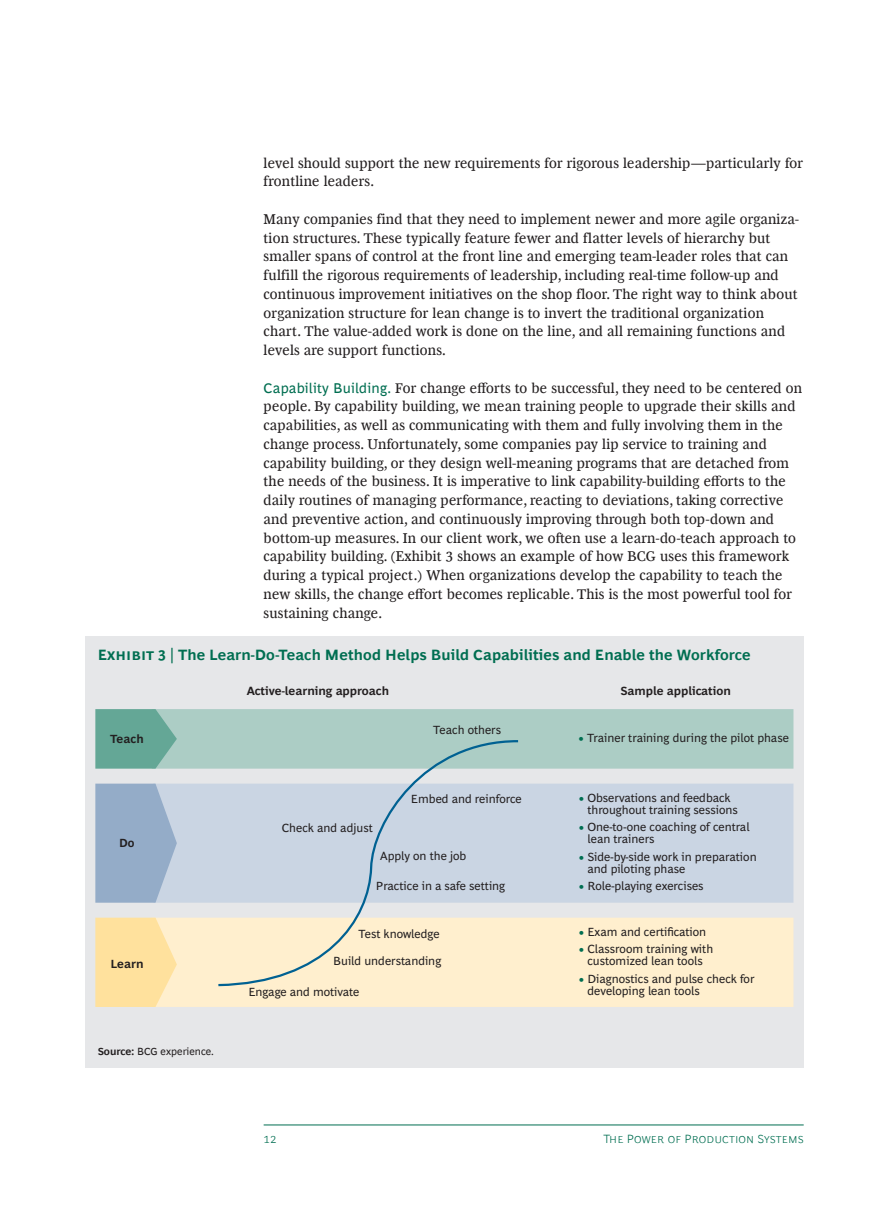
<style>
.page{position:relative;width:893px;height:1212px;background:#fff}
.page>*{position:absolute;margin:0;border:0;box-sizing:border-box;transform-origin:0 0}
.Exhibit_Title{font:700 15px "Henderson BCG Sans";letter-spacing:.005em;color:#006e51}
.Header-C{font:14.25px/18.8px "Henderson BCG Serif";letter-spacing:.015em;color:#231f20}
.Body_Copy{font:14.25px/18.8px "Henderson BCG Serif";letter-spacing:.015em;color:#231f20}
.t1{font:12px/12px "Henderson BCG Sans";color:#231f20}
.t2{font:700 12px "Henderson BCG Sans";color:#231f20}
.t3{font:300 12px "Henderson BCG Sans";letter-spacing:.01em;color:#006e51}
.t4{font:700 12px "Henderson BCG Sans";color:#231f20;scale:.96 1}
.Exhibit_footer{font:10.5px "Henderson BCG Sans";color:#231f20}
.s1{font-family:"Henderson BCG Sans";color:#006e51}
.s2{color:#006e51}
.s3{font-weight:700}
</style>
<div class="page">
<hr style="left:264px;top:1125px;width:540px;height:1px;background:#006e51">
<div style="left:85px;top:636px;width:719px;height:432px;background:#e6e7e9"></div>
<svg style="left:95px;top:709px;width:698px;height:60px;background:#a3c8bf"></svg>
<div style="left:177px;top:784px;width:616px;height:119px;background:#cad5e3"></div>
<svg style="left:95px;top:784px;width:82px;height:119px;background:#9bb1cb"></svg>
<div style="left:177px;top:918px;width:616px;height:89px;background:#ffefce"></div>
<svg style="left:95px;top:918px;width:82px;height:89px;background:#fee2a3"></svg>
<svg style="left:216px;top:739px;width:304px;height:248px;background:#d5dbd9"></svg>
<p class="Header-C" style="left:264px;top:152px;width:541px">level should support the new requirements for rigorous leadership—particularly for frontline leaders.</p>
<p class="Body_Copy" style="left:264px;top:208px;width:537px">Many companies find that they need to implement newer and more agile organiza&shy;tion structures. These typically feature fewer and flatter levels of hierarchy but smaller spans of control at the front line and emerging team-leader roles that can fulfill the rigorous requirements of leadership, including real-time follow-up and continuous improvement initiatives on the shop floor. The right way to think about organization structure for lean change is to invert the traditional organization chart. The value-added work is done on the line, and all remaining functions and levels are support functions.</p>
<p class="Header-C" style="left:264px;top:377px;width:540px"><span class="s1">Capability Building.</span> For change efforts to be successful, they need to be centered on people. By capability building, we mean training people to upgrade their skills and capabilities, as well as communicating with them and fully involving them in the change process. Unfortunately, some companies pay lip service to training and capability building, or they design well-meaning programs that are detached from the needs of the business. It is imperative to link capability-building efforts to the daily routines of managing performance, reacting to deviations, taking corrective and preventive action, and continuously improving through both top-down and bottom-up measures. In our client work, we often use a learn-do-teach approach to capability building. (Exhibit 3 shows an example of how BCG uses this framework during a typical project.) When organizations develop the capability to teach the new skills, the change effort becomes replicable. This is the most powerful tool for sustaining change.</p>
<p class="Exhibit_Title" style="left:98px;top:644px;width:654px">Exhibit 3 | The Learn-Do-Teach Method Helps Build Capabilities and Enable the Workforce</p>
<p class="t2" style="left:247px;top:682px;width:144px">Active-learning approach</p>
<p class="t2" style="left:620px;top:682px;width:112px">Sample application</p>
<p class="t1" style="left:433px;top:722px;width:69px">Teach others</p>
<p class="t2" style="left:110px;top:730px;width:35px">Teach</p>
<p class="t1" style="left:579px;top:731px;width:212px"><span class="s2">•</span> Trainer training during the pilot phase</p>
<p class="t4" style="left:119px;top:834px;width:17px">Do</p>
<p class="t2" style="left:110px;top:955px;width:35px">Learn</p>
<p class="Exhibit_footer" style="left:98px;top:1044px;width:118px"><span class="s3">Source:</span> BCG experience.</p>
<p class="t1" style="left:282px;top:821px;width:92px">Check and adjust</p>
<p class="t1" style="left:411px;top:792px;width:112px">Embed and reinforce</p>
<p class="t1" style="left:380px;top:849px;width:87px">Apply on the job</p>
<p class="t1" style="left:376px;top:879px;width:131px">Practice in a safe setting</p>
<p class="t1" style="left:359px;top:926px;width:82px">Test knowledge</p>
<p class="t1" style="left:333px;top:954px;width:110px">Build understanding</p>
<p class="t1" style="left:248px;top:985px;width:113px">Engage and motivate</p>
<p class="t1" style="left:587px;top:791px;width:152px;text-indent:-9px"><span class="s2">•</span> Observations and feedback throughout training sessions</p>
<p class="t1" style="left:587px;top:820px;width:164px;text-indent:-9px"><span class="s2">•</span> One-to-one coaching of central lean trainers</p>
<p class="t1" style="left:587px;top:849px;width:171px;text-indent:-9px"><span class="s2">•</span> Side-by-side work in preparation and piloting phase</p>
<p class="t1" style="left:579px;top:879px;width:126px"><span class="s2">•</span> Role-playing exercises</p>
<p class="t1" style="left:579px;top:925px;width:129px"><span class="s2">•</span> Exam and certification</p>
<p class="t1" style="left:579px;top:942px;width:136px;text-align:center"><span class="s2">•</span> Classroom training with customized lean tools</p>
<p class="t1" style="left:587px;top:971px;width:169px;text-indent:-9px"><span class="s2">•</span> Diagnostics and pulse check for developing lean tools</p>
<p class="t3" style="left:264px;top:1129px;width:14px">12</p>
<p class="t3" style="left:604px;top:1129px;width:202px">The Power of Production Systems</p>
</div>
